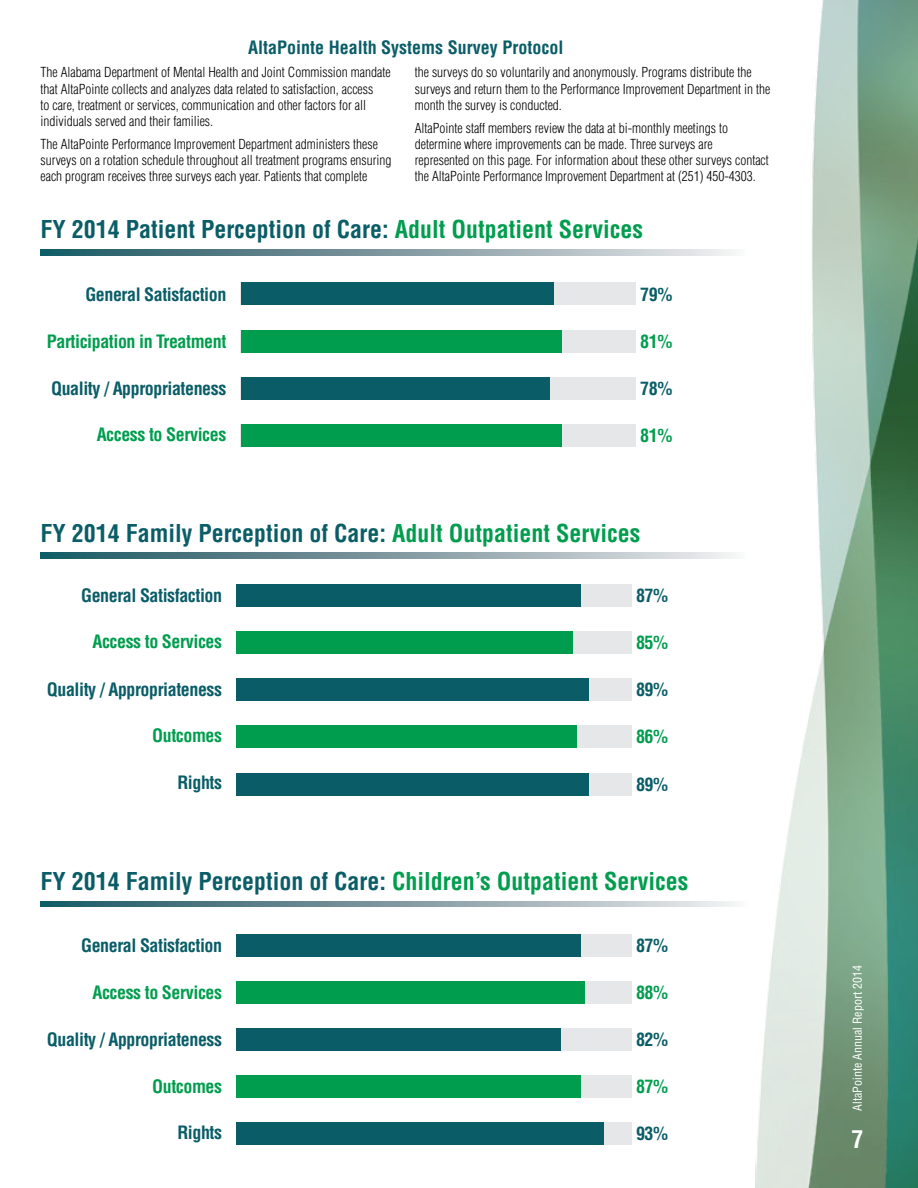
<style>
.page{position:relative;width:918px;height:1188px;background:#fff}
.page>*{position:absolute;margin:0;border:0;box-sizing:border-box;transform-origin:0 0}
.t1{font:700 condensed 24px "Helvetica";color:#0a5d67}
.t2{font:700 condensed 24px "Helvetica";color:#fff}
.t3{font:700 condensed 18px "Helvetica";letter-spacing:-.025em;color:#0a5d67}
.t4{font:700 condensed 18px "Helvetica";letter-spacing:-.025em;color:#009d4e}
.t5{font:700 condensed 18px "Helvetica";color:#0a5d67}
.t6{font:300 condensed 13.5px/16.2px "Helvetica";color:#000}
.t7{font:condensed 12px "Helvetica";color:#fff}
.s1{color:#009d4e}
</style>
<div class="page">
<img style="left:755px;top:0;width:163px;height:1188px">
<svg style="left:40px;top:250px;width:693px;height:5px;background:#809ca3"></svg>
<svg style="left:40px;top:553px;width:693px;height:5px;background:#809ca3"></svg>
<svg style="left:40px;top:901px;width:693px;height:6px;background:#809ca3"></svg>
<div style="left:236px;top:584px;width:396px;height:23px;background:#e6e7e8"></div>
<div style="left:236px;top:584px;width:345px;height:23px;background:#0a5d67"></div>
<div style="left:236px;top:631px;width:396px;height:23px;background:#e6e7e8"></div>
<div style="left:236px;top:631px;width:337px;height:23px;background:#009d4e"></div>
<div style="left:236px;top:678px;width:396px;height:23px;background:#e6e7e8"></div>
<div style="left:236px;top:678px;width:353px;height:23px;background:#0a5d67"></div>
<div style="left:236px;top:773px;width:396px;height:22px;background:#e6e7e8"></div>
<div style="left:236px;top:773px;width:353px;height:22px;background:#0a5d67"></div>
<div style="left:236px;top:726px;width:396px;height:22px;background:#e6e7e8"></div>
<div style="left:236px;top:726px;width:341px;height:22px;background:#009d4e"></div>
<div style="left:236px;top:934px;width:396px;height:23px;background:#e6e7e8"></div>
<div style="left:236px;top:934px;width:345px;height:23px;background:#0a5d67"></div>
<div style="left:236px;top:981px;width:396px;height:22px;background:#e6e7e8"></div>
<div style="left:236px;top:981px;width:349px;height:22px;background:#009d4e"></div>
<div style="left:236px;top:1028px;width:396px;height:22px;background:#e6e7e8"></div>
<div style="left:236px;top:1028px;width:325px;height:22px;background:#0a5d67"></div>
<div style="left:236px;top:1122px;width:396px;height:23px;background:#e6e7e8"></div>
<div style="left:236px;top:1122px;width:368px;height:23px;background:#0a5d67"></div>
<div style="left:236px;top:1075px;width:396px;height:23px;background:#e6e7e8"></div>
<div style="left:236px;top:1075px;width:345px;height:23px;background:#009d4e"></div>
<div style="left:241px;top:283px;width:395px;height:22px;background:#e6e7e8"></div>
<div style="left:241px;top:283px;width:313px;height:22px;background:#0a5d67"></div>
<div style="left:241px;top:330px;width:395px;height:22px;background:#e6e7e8"></div>
<div style="left:241px;top:330px;width:320px;height:22px;background:#009d4e"></div>
<div style="left:241px;top:424px;width:395px;height:23px;background:#e6e7e8"></div>
<div style="left:241px;top:424px;width:320px;height:23px;background:#009d4e"></div>
<div style="left:241px;top:377px;width:395px;height:23px;background:#e6e7e8"></div>
<div style="left:241px;top:377px;width:309px;height:23px;background:#0a5d67"></div>
<h2 class="t5" style="left:248px;top:37px;width:317px">AltaPointe Health Systems Survey Protocol</h2>
<p class="t6" style="left:40px;top:64px;width:352px">The Alabama Department of Mental Health and Joint Commission mandate that AltaPointe collects and analyzes data related to satisfaction, access<br>to care, treatment or services, communication and other factors for all individuals served and their families.</p>
<p class="t6" style="left:40px;top:136px;width:353px">The AltaPointe Performance Improvement Department administers these surveys on a rotation schedule throughout all treatment programs ensuring each program receives three surveys each year. Patients that complete</p>
<p class="t6" style="left:415px;top:64px;width:357px">the surveys do so voluntarily and anonymously. Programs distribute the surveys and return them to the Performance Improvement Department in the month the survey is conducted.</p>
<p class="t6" style="left:415px;top:120px;width:356px">AltaPointe staff members review the data at bi-monthly meetings to determine where improvements can be made. Three surveys are represented on this page. For information about these other surveys contact the AltaPointe Performance Improvement Department at (251) 450-4303.</p>
<h1 class="t1" style="left:40px;top:215px;width:604px">FY 2014 Patient Perception of Care: <span class="s1">Adult Outpatient Services</span></h1>
<h2 class="t3" style="left:85px;top:283px;width:142px">General Satisfaction</h2>
<h2 class="t3" style="left:640px;top:283px;width:34px">79%</h2>
<h2 class="t4" style="left:47px;top:330px;width:181px">Participation in Treatment</h2>
<h2 class="t4" style="left:640px;top:330px;width:34px">81%</h2>
<h2 class="t3" style="left:51px;top:377px;width:177px">Quality / Appropriateness</h2>
<h2 class="t3" style="left:640px;top:377px;width:34px">78%</h2>
<h2 class="t4" style="left:97px;top:423px;width:131px">Access to Services</h2>
<h2 class="t4" style="left:640px;top:425px;width:34px">81%</h2>
<h1 class="t1" style="left:40px;top:518px;width:601px">FY 2014 Family Perception of Care: <span class="s1">Adult Outpatient Services</span></h1>
<h2 class="t3" style="left:81px;top:585px;width:142px">General Satisfaction</h2>
<h2 class="t3" style="left:636px;top:585px;width:34px">87%</h2>
<h2 class="t4" style="left:93px;top:631px;width:131px">Access to Services</h2>
<h2 class="t4" style="left:636px;top:632px;width:34px">85%</h2>
<h2 class="t3" style="left:47px;top:678px;width:177px">Quality / Appropriateness</h2>
<h2 class="t3" style="left:636px;top:679px;width:34px">89%</h2>
<h2 class="t4" style="left:152px;top:724px;width:71px">Outcomes</h2>
<h2 class="t4" style="left:636px;top:726px;width:34px">86%</h2>
<h2 class="t3" style="left:177px;top:772px;width:46px">Rights</h2>
<h2 class="t3" style="left:636px;top:773px;width:34px">89%</h2>
<h1 class="t1" style="left:40px;top:867px;width:649px">FY 2014 Family Perception of Care: <span class="s1">Children’s Outpatient Services</span></h1>
<h2 class="t3" style="left:81px;top:935px;width:142px">General Satisfaction</h2>
<h2 class="t3" style="left:636px;top:935px;width:34px">87%</h2>
<h2 class="t4" style="left:93px;top:981px;width:131px">Access to Services</h2>
<h2 class="t4" style="left:636px;top:981px;width:34px">88%</h2>
<h2 class="t3" style="left:47px;top:1028px;width:177px">Quality / Appropriateness</h2>
<h2 class="t3" style="left:636px;top:1028px;width:34px">82%</h2>
<h2 class="t4" style="left:152px;top:1075px;width:71px">Outcomes</h2>
<h2 class="t4" style="left:636px;top:1075px;width:34px">87%</h2>
<h2 class="t3" style="left:177px;top:1121px;width:46px">Rights</h2>
<h2 class="t3" style="left:636px;top:1123px;width:34px">93%</h2>
<p class="t7" style="left:850px;top:1111px;width:147px;rotate:-90deg">AltaPointe Annual Report 2014</p>
<h1 class="t2" style="left:851px;top:1124px;width:13px">7</h1>
</div>
